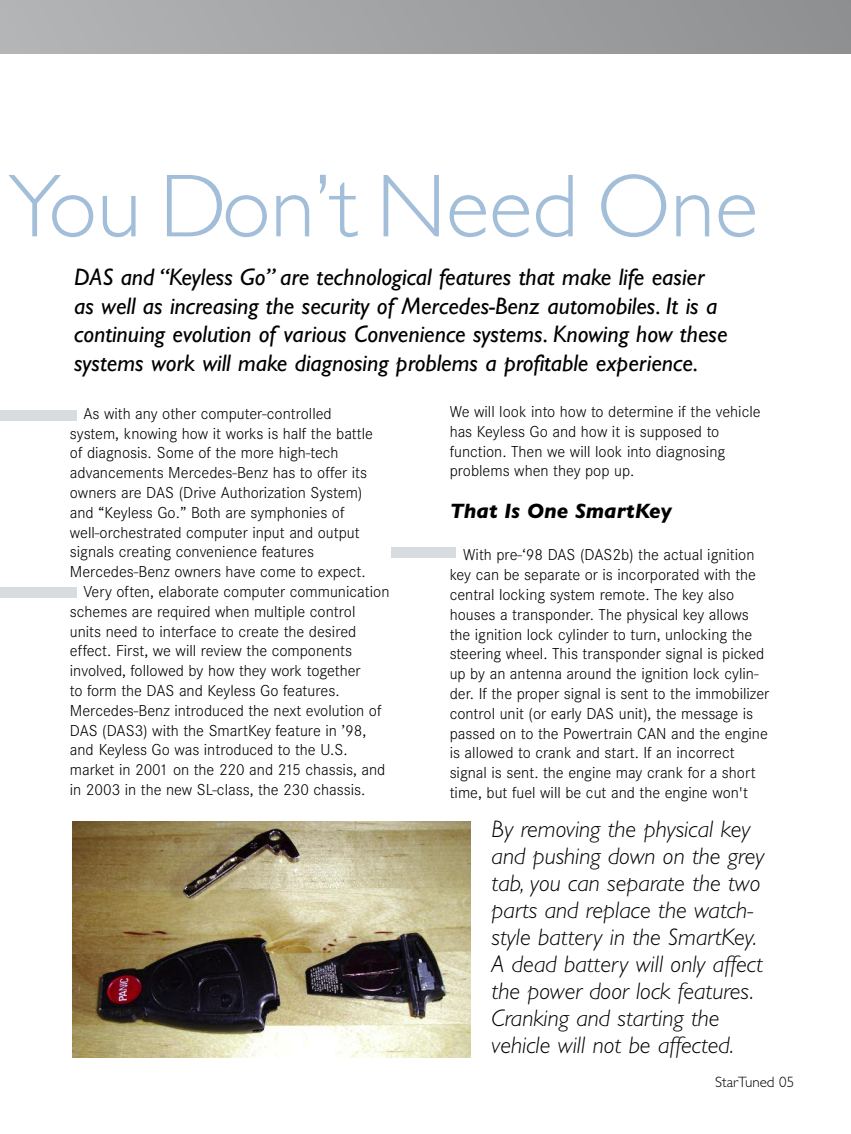
<style>
.page{position:relative;width:851px;height:1134px;background:#fff}
.page>*{position:absolute;margin:0;border:0;box-sizing:border-box;transform-origin:0 0}
.t1{font:300 90px "Gill Sans";color:#a2bed9}
.t2{font:italic 24px/28.8px "Gill Sans";color:#000}
.t3{font:italic 300 24px/27px "Gill Sans";color:#000}
.t4{font:italic 700 21px "Gill Sans";color:#000}
.t5{font:300 16.5px/19.8px "Corporate S";color:#000}
.t6{font:300 15px "Gill Sans";color:#000}
</style>
<div class="page">
<div style="left:0;top:0;width:850px;height:54px;background:linear-gradient(to right,#b3b5b7,#8e8f91)"></div>
<div style="left:0;top:410px;width:76px;height:11px;background:#d9dcde"></div>
<div style="left:0;top:587px;width:76px;height:11px;background:#d9dcde"></div>
<img style="left:73px;top:821px;width:397px;height:237px">
<div style="left:391px;top:547px;width:64px;height:11px;background:#d9dcde"></div>
<h1 class="t1" style="left:8px;top:153px;width:751px">You Don’t Need One</h1>
<p class="t2" style="left:74px;top:262px;width:655px">DAS and “Keyless Go” are technological features that make life easier as well as increasing the security of Mercedes-Benz automobiles. It is a continuing evolution of various Convenience systems. Knowing how these systems work will make diagnosing problems a profitable experience.</p>
<p class="t5" style="left:449px;top:401px;width:312px">We will look into how to determine if the vehicle has Keyless Go and how it is supposed to function. Then we will look into diagnosing problems when they pop up.</p>
<p class="t4" style="left:449px;top:499px;width:223px">That Is One SmartKey</p>
<p class="t5" style="left:449px;top:545px;width:321px;text-indent:13px">With pre-‘98 DAS (DAS2b) the actual ignition key can be separate or is incorporated with the central locking system remote. The key also houses a transponder. The physical key allows the ignition lock cylinder to turn, unlocking the steering wheel. This transponder signal is picked up by an antenna around the ignition lock cylin&shy;der. If the proper signal is sent to the immobilizer control unit (or early DAS unit), the message is passed on to the Powertrain CAN and the engine is allowed to crank and start. If an incorrect signal is sent. the engine may crank for a short time, but fuel will be cut and the engine won't</p>
<p class="t5" style="left:83px;top:403px;width:250px">As with any other computer-controlled</p>
<p class="t5" style="left:70px;top:423px;width:305px">system, knowing how it works is half the battle</p>
<p class="t5" style="left:70px;top:443px;width:270px">of diagnosis. Some of the more high-tech</p>
<p class="t5" style="left:70px;top:463px;width:299px">advancements Mercedes-Benz has to offer its</p>
<p class="t5" style="left:70px;top:482px;width:294px">owners are DAS (Drive Authorization System)</p>
<p class="t5" style="left:70px;top:502px;width:276px">and “Keyless Go.” Both are symphonies of</p>
<p class="t5" style="left:70px;top:522px;width:291px">well-orchestrated computer input and output</p>
<p class="t5" style="left:70px;top:542px;width:246px">signals creating convenience features</p>
<p class="t5" style="left:70px;top:562px;width:297px">Mercedes-Benz owners have come to expect.</p>
<p class="t5" style="left:83px;top:581px;width:307px">Very often, elaborate computer communication</p>
<p class="t5" style="left:70px;top:601px;width:287px">schemes are required when multiple control</p>
<p class="t5" style="left:70px;top:621px;width:288px">units need to interface to create the desired</p>
<p class="t5" style="left:70px;top:641px;width:284px">effect. First, we will review the components</p>
<p class="t5" style="left:70px;top:661px;width:292px">involved, followed by how they work together</p>
<p class="t5" style="left:70px;top:680px;width:271px">to form the DAS and Keyless Go features.</p>
<p class="t5" style="left:70px;top:700px;width:313px">Mercedes-Benz introduced the next evolution of</p>
<p class="t5" style="left:70px;top:720px;width:298px">DAS (DAS3) with the SmartKey feature in ’98,</p>
<p class="t5" style="left:70px;top:740px;width:279px">and Keyless Go was introduced to the U.S.</p>
<p class="t5" style="left:70px;top:760px;width:317px">market in 2001 on the 220 and 215 chassis, and</p>
<p class="t5" style="left:70px;top:779px;width:297px">in 2003 in the new SL-class, the 230 chassis.</p>
<p class="t3" style="left:491px;top:816px;width:274px">By removing the physical key and pushing down on the grey tab, you can separate the two parts and replace the watch&shy;style battery in the SmartKey.<br>A dead battery will only affect the power door lock features.<br>Cranking and starting the vehicle will not be affected.</p>
<p class="t6" style="left:715px;top:1073px;width:80px">StarTuned 05</p>
</div>
